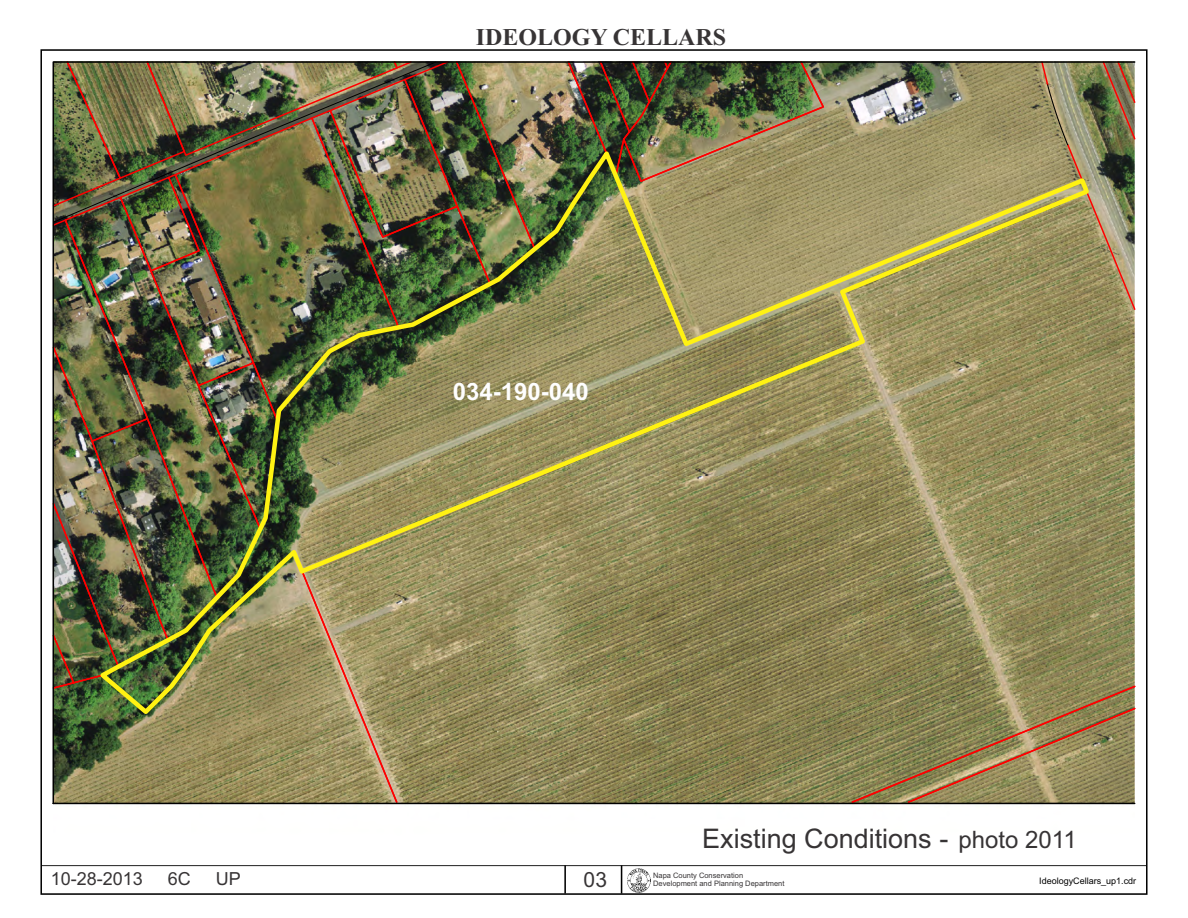
<style>
.page{position:relative;width:1188px;height:918px;background:#fff}
.page>*{position:absolute;margin:0;border:0;box-sizing:border-box;transform-origin:0 0}
.t1{font:27px "Arial";color:#373435}
.t2{font:700 24px "Times New Roman";color:#373435}
.t3{font:700 24px "Arial";color:#fefefe}
.t4{font:21px "Arial";color:#373435}
.t5{font:18px "Arial";color:#373435}
.t6{font:9px "Arial";color:#000}
.t7{font:7.5px "Arial";color:#373435}
.s1{font-size:24px}
</style>
<div class="page">
<hr style="left:42px;top:865px;width:1104px;height:1px;background:#000">
<hr style="left:564px;top:865px;width:2px;height:29px;background:#000">
<svg style="left:621px;top:865px;width:1px;height:29px"></svg>
<img style="left:628px;top:869px;width:23px;height:23px">
<img style="left:52px;top:61px;width:1084px;height:744px">
<img style="left:95px;top:139px;width:997px;height:579px">
<h2 class="t2" style="left:476px;top:29px;width:252px">IDEOLOGY CELLARS</h2>
<h2 class="t3" style="left:453px;top:382px;width:138px">034-190-040</h2>
<h1 class="t1" style="left:702px;top:828px;width:376px">Existing Conditions - <span class="s1">photo 2011</span></h1>
<h3 class="t4" style="left:584px;top:872px;width:25px">03</h3>
<p class="t7" style="left:653px;top:881px;width:133px">Development and Planning Department</p>
<h3 class="t5" style="left:51px;top:872px;width:94px">10-28-2013</h3>
<h3 class="t5" style="left:168px;top:872px;width:25px">6C</h3>
<h3 class="t5" style="left:216px;top:872px;width:26px">UP</h3>
<p class="t6" style="left:1039px;top:877px;width:99px">IdeologyCellars_up1.cdr</p>
<p class="t7" style="left:653px;top:872px;width:92px">Napa County Conservation</p>
</div>
